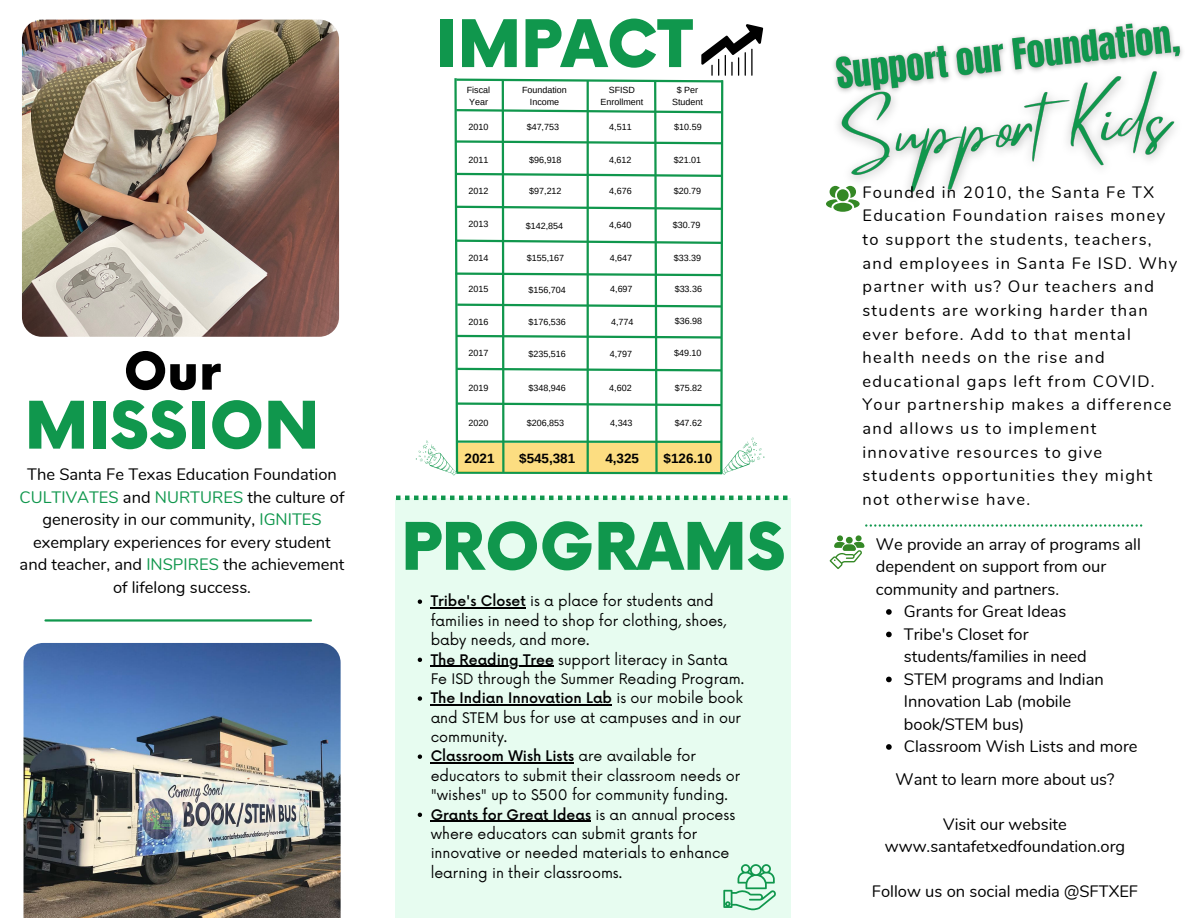
<style>
.page{position:relative;width:1188px;height:918px;background:#fff}
.page>*{position:absolute;margin:0;border:0;box-sizing:border-box;transform-origin:0 0}
.t1{font:900 63.9px "Now";color:#10974d}
.t2{font:900 51px "Now";color:#000}
.t3{font:16.5px/22.5px "Nunito";color:#000;text-align:center}
.t4{font:16.5px/23.7px "Nunito";letter-spacing:.08em;color:#000}
.t5{font:14.25px/19.4px "Now";color:#000}
.t6{font:700 13.5px "Arimo";color:#000}
.t7{font:9px/12px "Arimo";color:#000;text-align:center}
.s1{color:#10974d}
.s2{font-weight:500}
</style>
<div class="page">
<hr style="left:45px;top:619px;width:266px;height:3px;background:#10974d">
<svg style="left:865px;top:524px;width:277px;height:3px"></svg>
<img style="left:22px;top:20px;width:317px;height:317px;border-radius:20px">
<img style="left:24px;top:643px;width:317px;height:275px">
<div style="left:395px;top:498px;width:396px;height:420px;background:#e7fcf0"></div>
<svg style="left:830px;top:535px;width:34px;height:34px"></svg>
<div style="left:846px;top:537px;width:7px;height:7px;background:#348825;border-radius:50%"></div>
<svg style="left:396px;top:496px;width:392px;height:4px"></svg>
<svg style="left:723px;top:864px;width:53px;height:46px"></svg>
<svg style="left:418px;top:600px;width:4px;height:4px"></svg>
<hr style="left:431px;top:608px;width:95px;height:1px;background:#000">
<svg style="left:418px;top:658px;width:4px;height:4px"></svg>
<hr style="left:431px;top:666px;width:123px;height:1px;background:#000">
<svg style="left:418px;top:696px;width:4px;height:5px"></svg>
<hr style="left:431px;top:705px;width:181px;height:1px;background:#000">
<svg style="left:418px;top:755px;width:4px;height:4px"></svg>
<hr style="left:431px;top:763px;width:143px;height:1px;background:#000">
<svg style="left:418px;top:813px;width:4px;height:4px"></svg>
<hr style="left:431px;top:821px;width:160px;height:1px;background:#000">
<svg style="left:886px;top:609px;width:6px;height:6px"></svg>
<svg style="left:886px;top:632px;width:6px;height:5px"></svg>
<svg style="left:886px;top:677px;width:6px;height:5px"></svg>
<svg style="left:886px;top:744px;width:6px;height:6px"></svg>
<img style="left:930px;top:23px;width:252px;height:28px">
<img style="left:826px;top:51px;width:357px;height:161px">
<svg style="left:416px;top:24px;width:348px;height:452px"></svg>
<h2 class="t2" style="left:124px;top:344px;width:98px">Our</h2>
<h1 class="t1" style="left:25px;top:391px;width:296px">MISSION</h1>
<p class="t3" style="left:20px;top:464px;width:326px">The Santa Fe Texas Education Foundation <span class="s1">CULTIVATES</span> and <span class="s1">NURTURES</span> the culture of generosity in our community, <span class="s1">IGNITES </span>exemplary experiences for every student and teacher, and <span class="s1">INSPIRES</span> the achievement of lifelong success.</p>
<h1 class="t1" style="left:436px;top:10px;width:258px">IMPACT</h1>
<p class="t7" style="left:467px;top:84px;width:25px;text-align:left">Fiscal<br>Year</p>
<p class="t7" style="left:522px;top:84px;width:46px">Foundation<br>Income</p>
<p class="t7" style="left:600px;top:84px;width:44px">SFISD<br>Enrollment</p>
<p class="t7" style="left:672px;top:84px;width:32px">$ Per<br>Student</p>
<p class="t7" style="left:469px;top:121px;width:21px">2010</p>
<p class="t7" style="left:469px;top:154px;width:21px">2011</p>
<p class="t7" style="left:469px;top:185px;width:21px">2012</p>
<p class="t7" style="left:469px;top:218px;width:21px">2013</p>
<p class="t7" style="left:469px;top:252px;width:21px">2014</p>
<p class="t7" style="left:469px;top:283px;width:21px">2015</p>
<p class="t7" style="left:469px;top:316px;width:21px">2016</p>
<p class="t7" style="left:469px;top:347px;width:21px">2017</p>
<p class="t7" style="left:469px;top:382px;width:21px">2019</p>
<p class="t7" style="left:469px;top:417px;width:21px">2020</p>
<p class="t6" style="left:465px;top:450px;width:31px">2021</p>
<p class="t7" style="left:527px;top:121px;width:34px">$47,753</p>
<p class="t7" style="left:529px;top:154px;width:34px">$96,918</p>
<p class="t7" style="left:529px;top:185px;width:34px">$97,212</p>
<p class="t7" style="left:526px;top:220px;width:39px">$142,854</p>
<p class="t7" style="left:527px;top:252px;width:39px">$155,167</p>
<p class="t7" style="left:529px;top:284px;width:39px">$156,704</p>
<p class="t7" style="left:529px;top:316px;width:39px">$176,536</p>
<p class="t7" style="left:529px;top:348px;width:39px">$235,516</p>
<p class="t7" style="left:529px;top:382px;width:39px">$348,946</p>
<p class="t7" style="left:527px;top:417px;width:39px">$206,853</p>
<p class="t6" style="left:519px;top:451px;width:58px">$545,381</p>
<p class="t7" style="left:674px;top:121px;width:29px">$10.59</p>
<p class="t7" style="left:674px;top:154px;width:29px">$21.01</p>
<p class="t7" style="left:674px;top:185px;width:29px">$20.79</p>
<p class="t7" style="left:609px;top:121px;width:24px">4,511</p>
<p class="t7" style="left:609px;top:154px;width:24px">4,612</p>
<p class="t7" style="left:609px;top:185px;width:24px">4,676</p>
<p class="t7" style="left:673px;top:219px;width:29px">$30.79</p>
<p class="t7" style="left:609px;top:219px;width:24px">4,640</p>
<p class="t7" style="left:674px;top:252px;width:29px">$33.39</p>
<p class="t7" style="left:675px;top:283px;width:29px">$33.36</p>
<p class="t7" style="left:675px;top:315px;width:29px">$36.98</p>
<p class="t7" style="left:674px;top:347px;width:29px">$49.10</p>
<p class="t7" style="left:675px;top:382px;width:29px">$75.82</p>
<p class="t7" style="left:675px;top:417px;width:29px">$47.62</p>
<p class="t6" style="left:664px;top:451px;width:50px">$126.10</p>
<p class="t7" style="left:610px;top:252px;width:24px">4,647</p>
<p class="t7" style="left:610px;top:283px;width:24px">4,697</p>
<p class="t7" style="left:611px;top:316px;width:24px">4,774</p>
<p class="t7" style="left:610px;top:348px;width:24px">4,797</p>
<p class="t7" style="left:609px;top:381px;width:24px">4,602</p>
<p class="t7" style="left:610px;top:417px;width:24px">4,343</p>
<p class="t6" style="left:605px;top:451px;width:35px">4,325</p>
<h1 class="t1" style="left:401px;top:512px;width:386px">PROGRAMS</h1>
<p class="t5" style="left:431px;top:592px;width:315px"><span class="s2">Tribe's Closet</span> is a place for students and families in need to shop for clothing, shoes, baby needs, and more.<br><span class="s2">The Reading Tree</span> support literacy in Santa Fe ISD through the Summer Reading Program.<br><span class="s2">The Indian Innovation Lab</span> is our mobile book and STEM bus for use at campuses and in our community.<br><span class="s2">Classroom Wish Lists</span> are available for educators to submit their classroom needs or "wishes" up to $500 for community funding.<br><span class="s2">Grants for Great Ideas</span> is an annual process where educators can submit grants for innovative or needed materials to enhance learning in their classrooms.</p>
<p class="t4" style="left:862px;top:181px;width:316px">Founded in 2010, the Santa Fe TX<br>Education Foundation raises money to support the students, teachers, and employees in Santa Fe ISD. Why partner with us? Our teachers and students are working harder than ever before. Add to that mental health needs on the rise and educational gaps left from COVID.<br>Your partnership makes a difference and allows us to implement innovative resources to give students opportunities they might not otherwise have.</p>
<p class="t3" style="left:876px;top:533px;width:266px;text-align:left">We provide an array of programs all dependent on support from our community and partners.</p>
<p class="t3" style="left:904px;top:600px;width:235px;text-align:left">Grants for Great Ideas<br>Tribe's Closet for students/families in need<br>STEM programs and Indian<br>Innovation Lab (mobile book/STEM bus)<br>Classroom Wish Lists and more</p>
<p class="t3" style="left:896px;top:768px;width:220px">Want to learn more about us?</p>
<p class="t3" style="left:885px;top:813px;width:242px">Visit our website www.santafetxedfoundation.org</p>
<p class="t3" style="left:872px;top:881px;width:268px">Follow us on social media @SFTXEF</p>
</div>
